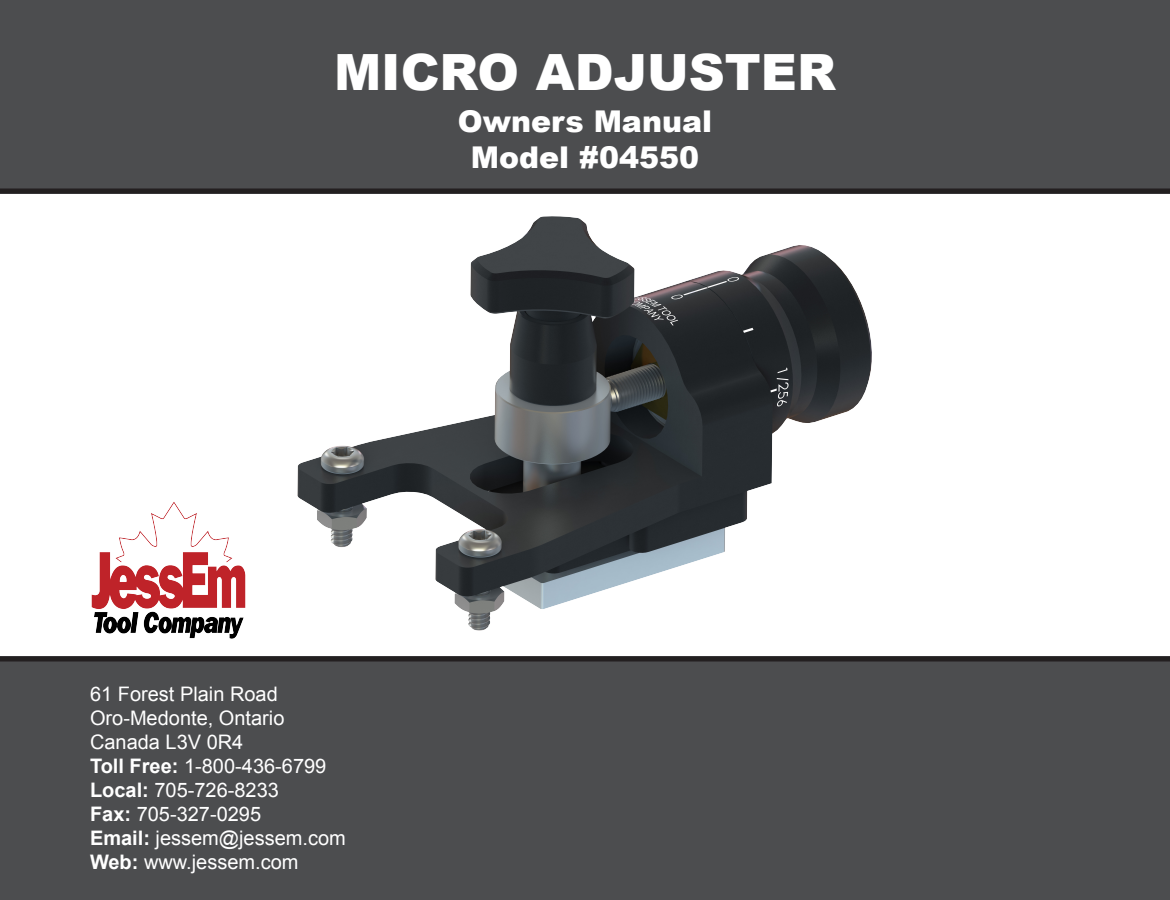
<style>
.page{position:relative;width:1170px;height:900px;background:#fff}
.page>*{position:absolute;margin:0;border:0;box-sizing:border-box;transform-origin:0 0}
.t1{font:900 50px "Arial";color:#fff}
.t2{font:900 30px "Arial";color:#fff}
.t3{font:20px "Arial";color:#fff}
.s1{font-weight:700}
</style>
<div class="page">
<div style="left:0;top:0;width:1170px;height:193px;background:#4c4d4f"></div>
<div style="left:0;top:656px;width:1170px;height:244px;background:#4c4d4f"></div>
<img style="left:91px;top:502px;width:155px;height:137px">
<img style="left:297px;top:216px;width:575px;height:415px">
<div style="left:0;top:189px;width:1170px;height:5px;background:#231f20"></div>
<div style="left:0;top:656px;width:1170px;height:5px;background:#231f20"></div>
<p class="t1" style="left:334px;top:35px;width:503px">MICRO ADJUSTER</p>
<p class="t2" style="left:458px;top:99px;width:256px">Owners Manual</p>
<p class="t2" style="left:471px;top:135px;width:230px">Model #04550</p>
<p class="t3" style="left:90px;top:681px;width:189px">61 Forest Plain Road</p>
<p class="t3" style="left:90px;top:705px;width:196px">Oro-Medonte, Ontario</p>
<p class="t3" style="left:90px;top:729px;width:155px">Canada L3V 0R4</p>
<p class="t3" style="left:90px;top:753px;width:238px"><span class="s1">Toll Free:</span> 1-800-436-6799</p>
<p class="t3" style="left:90px;top:777px;width:190px"><span class="s1">Local:</span> 705-726-8233</p>
<p class="t3" style="left:90px;top:801px;width:173px"><span class="s1">Fax:</span> 705-327-0295</p>
<p class="t3" style="left:90px;top:825px;width:257px"><span class="s1">Email:</span> jessem@jessem.com</p>
<p class="t3" style="left:90px;top:849px;width:210px"><span class="s1">Web:</span> www.jessem.com</p>
</div>
